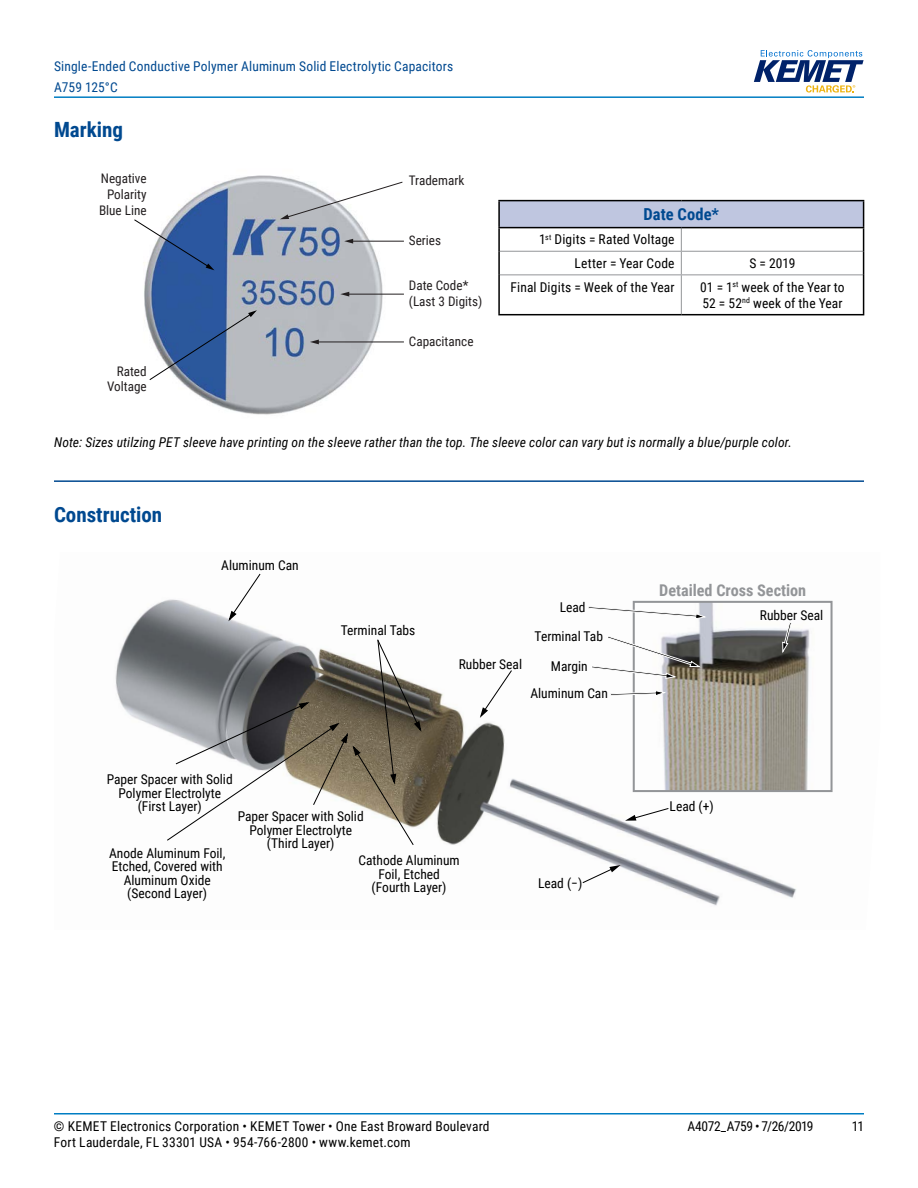
<style>
.page{position:relative;width:918px;height:1188px;background:#fff}
.page>*{position:absolute;margin:0;border:0;box-sizing:border-box;transform-origin:0 0}
.t1{font:700 21px "Roboto Condensed";color:#004990}
.t2{font:700 16.5px "Roboto Condensed";letter-spacing:.005em;color:#004990}
.t3{font:700 16.2px "Roboto Condensed";color:#939598}
.t4{font:13.5px/13.5px "Roboto Condensed";color:#000;text-align:center}
.t5{font:italic 13.5px "Roboto Condensed";letter-spacing:.01em;color:#000}
.t6{font:13.5px/21px "Roboto Condensed";letter-spacing:.015em;color:#004990}
.t7{font:13.5px "Roboto Condensed";letter-spacing:-.03em;color:#000}
.t8{font:13.2px/15.9px "Roboto Condensed";color:#231f20;text-align:right}
</style>
<div class="page">
<hr style="left:54px;top:1113px;width:810px;height:2px;background:#007dc3">
<hr style="left:54px;top:96px;width:810px;height:2px;background:#007dc3">
<svg style="left:754px;top:50px;width:110px;height:43px"></svg>
<hr style="left:54px;top:480px;width:810px;height:2px;background:#004990">
<img style="left:144px;top:175px;width:260px;height:240px">
<hr style="left:352px;top:241px;width:52px;height:1px;background:#231f20">
<svg style="left:344px;top:239px;width:9px;height:5px"></svg>
<hr style="left:348px;top:294px;width:56px;height:1px;background:#231f20">
<svg style="left:340px;top:292px;width:9px;height:5px"></svg>
<hr style="left:317px;top:342px;width:87px;height:1px;background:#231f20">
<svg style="left:310px;top:340px;width:9px;height:4px"></svg>
<svg style="left:280px;top:181px;width:123px;height:38px"></svg>
<svg style="left:134px;top:219px;width:80px;height:51px"></svg>
<svg style="left:149px;top:310px;width:108px;height:71px;background:#6a83aa"></svg>
<img style="left:115px;top:599px;width:718px;height:307px">
<img style="left:637px;top:604px;width:193px;height:185px">
<div style="left:633px;top:601px;width:200px;height:191px;border:2px solid #939598"></div>
<svg style="left:782px;top:621px;width:10px;height:33px"></svg>
<svg style="left:227px;top:573px;width:34px;height:50px"></svg>
<svg style="left:587px;top:606px;width:120px;height:14px"></svg>
<svg style="left:590px;top:635px;width:112px;height:44px"></svg>
<svg style="left:609px;top:690px;width:58px;height:7px"></svg>
<svg style="left:166px;top:638px;width:257px;height:208px"></svg>
<svg style="left:479px;top:669px;width:34px;height:51px"></svg>
<svg style="left:625px;top:807px;width:45px;height:14px"></svg>
<svg style="left:581px;top:865px;width:40px;height:19px"></svg>
<div style="left:499px;top:201px;width:365px;height:27px;background:#bfc6e0"></div>
<hr style="left:500px;top:251px;width:181px;height:1px;background:#939598">
<hr style="left:681px;top:251px;width:182px;height:1px;background:#939598">
<svg style="left:681px;top:228px;width:1px;height:46px"></svg>
<hr style="left:500px;top:274px;width:181px;height:1px;background:#939598">
<hr style="left:681px;top:274px;width:182px;height:1px;background:#939598">
<hr style="left:681px;top:275px;width:1px;height:39px;background:#939598">
<hr style="left:498px;top:228px;width:2px;height:23px;background:#000">
<hr style="left:498px;top:251px;width:2px;height:24px;background:#000">
<hr style="left:498px;top:275px;width:2px;height:39px;background:#000">
<hr style="left:863px;top:275px;width:1px;height:39px;background:#000">
<hr style="left:498px;top:314px;width:183px;height:1px;background:#000">
<hr style="left:681px;top:314px;width:183px;height:1px;background:#000">
<hr style="left:498px;top:200px;width:183px;height:1px;background:#000">
<hr style="left:498px;top:201px;width:2px;height:26px;background:#000">
<hr style="left:681px;top:200px;width:183px;height:1px;background:#000">
<svg style="left:863px;top:201px;width:1px;height:74px"></svg>
<hr style="left:498px;top:227px;width:183px;height:1px;background:#000">
<hr style="left:681px;top:227px;width:183px;height:1px;background:#000">
<p class="t6" style="left:54px;top:55px;width:401px">Single-Ended Conductive Polymer Aluminum Solid Electrolytic Capacitors<br>A759 125°C</p>
<h1 class="t1" style="left:54px;top:115px;width:71px">Marking</h1>
<p class="t8" style="left:99px;top:170px;width:49px">Negative<br>Polarity<br>Blue Line</p>
<p class="t8" style="left:409px;top:172px;width:57px">Trademark</p>
<p class="t8" style="left:409px;top:232px;width:34px">Series</p>
<p class="t8" style="left:409px;top:277px;width:75px;line-height:15.5px;text-align:left">Date Code* (Last 3 Digits)</p>
<p class="t8" style="left:107px;top:363px;width:41px;line-height:15.5px">Rated<br>Voltage</p>
<p class="t8" style="left:409px;top:333px;width:66px">Capacitance</p>
<p class="t2" style="left:644px;top:203px;width:77px">Date Code*</p>
<p class="t4" style="left:539px;top:227px;width:137px;line-height:23.7px;text-align:right">1<sup>st</sup> Digits = Rated Voltage<br>Letter = Year Code</p>
<p class="t4" style="left:749px;top:256px;width:48px">S = 2019</p>
<p class="t4" style="left:510px;top:280px;width:166px">Final Digits = Week of the Year</p>
<p class="t4" style="left:700px;top:278px;width:146px;line-height:16.2px;text-align:left">01 = 1<sup>st</sup> week of the Year to<br>52 = 52<sup>nd</sup> week of the Year</p>
<p class="t5" style="left:54px;top:433px;width:740px">Note: Sizes utilzing PET sleeve have printing on the sleeve rather than the top. The sleeve color can vary but is normally a blue/purple color.</p>
<h1 class="t1" style="left:54px;top:500px;width:110px">Construction</h1>
<p class="t4" style="left:221px;top:558px;width:79px">Aluminum Can</p>
<p class="t4" style="left:341px;top:623px;width:76px">Terminal Tabs</p>
<p class="t4" style="left:459px;top:657px;width:65px">Rubber Seal</p>
<p class="t4" style="left:535px;top:592px;width:70px;line-height:29.1px">Lead<br>Terminal Tab</p>
<p class="t4" style="left:551px;top:659px;width:38px">Margin</p>
<p class="t4" style="left:530px;top:686px;width:79px">Aluminum Can</p>
<p class="t4" style="left:107px;top:772px;width:128px">Paper Spacer with Solid<br>Polymer Electrolyte (First Layer)</p>
<p class="t4" style="left:238px;top:809px;width:128px">Paper Spacer with Solid<br>Polymer Electrolyte (Third Layer)</p>
<p class="t4" style="left:109px;top:846px;width:118px">Anode Aluminum Foil,<br>Etched, Covered with<br>Aluminum Oxide (Second Layer)</p>
<p class="t4" style="left:358px;top:853px;width:103px">Cathode Aluminum<br>Foil, Etched (Fourth Layer)</p>
<p class="t4" style="left:538px;top:876px;width:46px">Lead (−)</p>
<p class="t3" style="left:659px;top:579px;width:149px">Detailed Cross Section</p>
<p class="t4" style="left:760px;top:608px;width:65px">Rubber Seal</p>
<p class="t4" style="left:670px;top:799px;width:46px">Lead (+)</p>
<p class="t4" style="left:54px;top:1119px;width:437px">© KEMET Electronics Corporation • KEMET Tower • One East Broward Boulevard</p>
<p class="t7" style="left:687px;top:1116px;width:128px">A4072_A759 • 7/26/2019</p>
<p class="t4" style="left:852px;top:1119px;width:14px">11</p>
<p class="t4" style="left:54px;top:1135px;width:358px">Fort Lauderdale, FL 33301 USA • 954-766-2800 • www.kemet.com</p>
</div>
